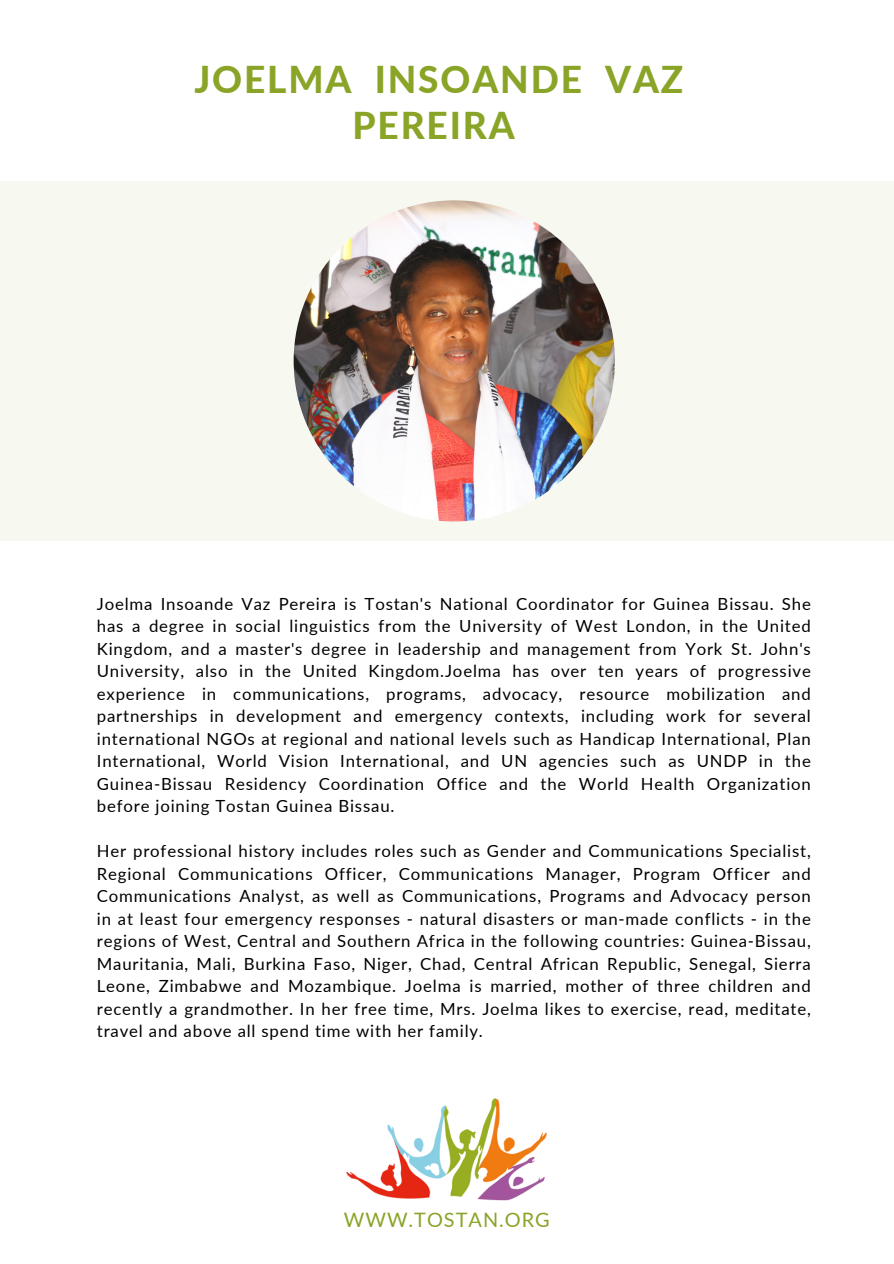
<style>
.page{position:relative;width:894px;height:1264px;background:#fff}
.page>*{position:absolute;margin:0;border:0;box-sizing:border-box;transform-origin:0 0}
.t1{font:800 37.05px/46.2px "Lato";letter-spacing:.05em;color:#89a427;text-align:center}
.t2{font:19.95px "Lato";letter-spacing:.05em;color:#89a427}
.t3{font:16.8px/22.5px "Lato";letter-spacing:.05em;color:#000;text-align:justify}
</style>
<div class="page">
<div style="left:0;top:181px;width:893px;height:359px;background:#f7f8f0"></div>
<img style="left:346px;top:1098px;width:201px;height:103px">
<img style="left:293px;top:200px;width:321px;height:321px;border-radius:50%">
<p class="t1" style="left:194px;top:55px;width:490px">JOELMA INSOANDE VAZ<br>PEREIRA</p>
<p class="t3" style="left:97px;top:592px;width:715px">Joelma Insoande Vaz Pereira is Tostan's National Coordinator for Guinea Bissau. She has a degree in social linguistics from the University of West London, in the United Kingdom, and a master's degree in leadership and management from York St. John's University, also in the United Kingdom.Joelma has over ten years of progressive experience in communications, programs, advocacy, resource mobilization and partnerships in development and emergency contexts, including work for several international NGOs at regional and national levels such as Handicap International, Plan International, World Vision International, and UN agencies such as UNDP in the Guinea-Bissau Residency Coordination Office and the World Health Organization before joining Tostan Guinea Bissau.</p>
<p class="t3" style="left:97px;top:839px;width:715px">Her professional history includes roles such as Gender and Communications Specialist, Regional Communications Officer, Communications Manager, Program Officer and Communications Analyst, as well as Communications, Programs and Advocacy person in at least four emergency responses - natural disasters or man-made conflicts - in the regions of West, Central and Southern Africa in the following countries: Guinea-Bissau, Mauritania, Mali, Burkina Faso, Niger, Chad, Central African Republic, Senegal, Sierra Leone, Zimbabwe and Mozambique. Joelma is married, mother of three children and recently a grandmother. In her free time, Mrs. Joelma likes to exercise, read, meditate, travel and above all spend time with her family.</p>
<p class="t2" style="left:344px;top:1206px;width:207px">WWW.TOSTAN.ORG</p>
</div>
